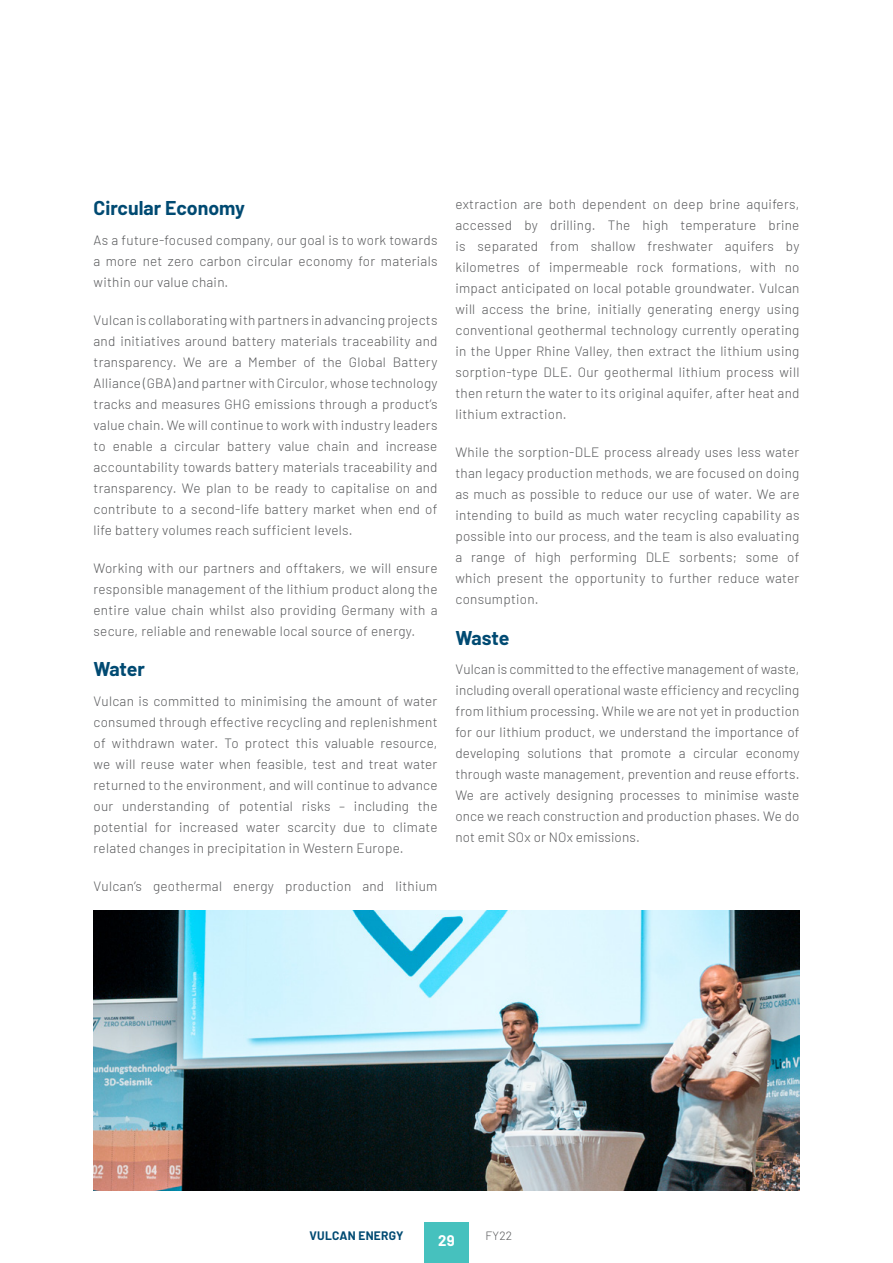
<style>
.page{position:relative;width:893px;height:1263px;background:#fff}
.page>*{position:absolute;margin:0;border:0;box-sizing:border-box;transform-origin:0 0}
.t1{font:700 19.5px "Barlow";color:#004a72}
.t2{font:700 15px "Barlow";color:#fff}
.t3{font:300 13.5px/21px "Barlow";letter-spacing:.02em;color:#58595b;text-align:justify}
.t4{font:700 12px "Barlow";letter-spacing:.02em;color:#004a72}
.t5{font:300 12px "Barlow";color:#58595b}
</style>
<div class="page">
<img style="left:94px;top:910px;width:705px;height:281px">
<div style="left:424px;top:1222px;width:45px;height:41px;background:#46c1be"></div>
<h1 class="t1" style="left:94px;top:194px;width:153px">Circular Economy</h1>
<p class="t3" style="left:94px;top:228px;width:345px">As a future-focused company, our goal is to work towards a more net zero carbon circular economy for materials within our value chain.</p>
<p class="t3" style="left:94px;top:308px;width:345px">Vulcan is collaborating with partners in advancing projects and initiatives around battery materials traceability and transparency. We are a Member of the Global Battery Alliance (GBA) and partner with Circulor, whose technology tracks and measures GHG emissions through a product’s value chain. We will continue to work with industry leaders to enable a circular battery value chain and increase accountability towards battery materials traceability and transparency. We plan to be ready to capitalise on and contribute to a second-life battery market when end of life battery volumes reach sufficient levels.</p>
<p class="t3" style="left:94px;top:556px;width:345px">Working with our partners and offtakers, we will ensure responsible management of the lithium product along the entire value chain whilst also providing Germany with a secure, reliable and renewable local source of energy.</p>
<h1 class="t1" style="left:94px;top:655px;width:53px">Water</h1>
<p class="t3" style="left:94px;top:689px;width:345px">Vulcan is committed to minimising the amount of water consumed through effective recycling and replenishment of withdrawn water. To protect this valuable resource, we will reuse water when feasible, test and treat water returned to the environment, and will continue to advance our understanding of potential risks – including the potential for increased water scarcity due to climate related changes in precipitation in Western Europe.</p>
<p class="t3" style="left:94px;top:874px;width:345px">Vulcan’s geothermal energy production and lithium</p>
<p class="t3" style="left:455px;top:193px;width:345px">extraction are both dependent on deep brine aquifers, accessed by drilling. The high temperature brine is separated from shallow freshwater aquifers by kilometres of impermeable rock formations, with no impact anticipated on local potable groundwater. Vulcan will access the brine, initially generating energy using conventional geothermal technology currently operating in the Upper Rhine Valley, then extract the lithium using sorption-type DLE. Our geothermal lithium process will then return the water to its original aquifer, after heat and lithium extraction.</p>
<p class="t3" style="left:455px;top:441px;width:345px">While the sorption-DLE process already uses less water than legacy production methods, we are focused on doing as much as possible to reduce our use of water. We are intending to build as much water recycling capability as possible into our process, and the team is also evaluating a range of high performing DLE sorbents; some of which present the opportunity to further reduce water consumption.</p>
<h1 class="t1" style="left:455px;top:623px;width:55px">Waste</h1>
<p class="t3" style="left:455px;top:658px;width:345px">Vulcan is committed to the effective management of waste, including overall operational waste efficiency and recycling from lithium processing. While we are not yet in production for our lithium product, we understand the importance of developing solutions that promote a circular economy through waste management, prevention and reuse efforts.<br>We are actively designing processes to minimise waste once we reach construction and production phases. We do not emit SOx or NOx emissions.</p>
<p class="t4" style="left:310px;top:1226px;width:95px">VULCAN ENERGY</p>
<p class="t2" style="left:438px;top:1229px;width:18px">29</p>
<p class="t5" style="left:485px;top:1227px;width:28px">FY22</p>
</div>
